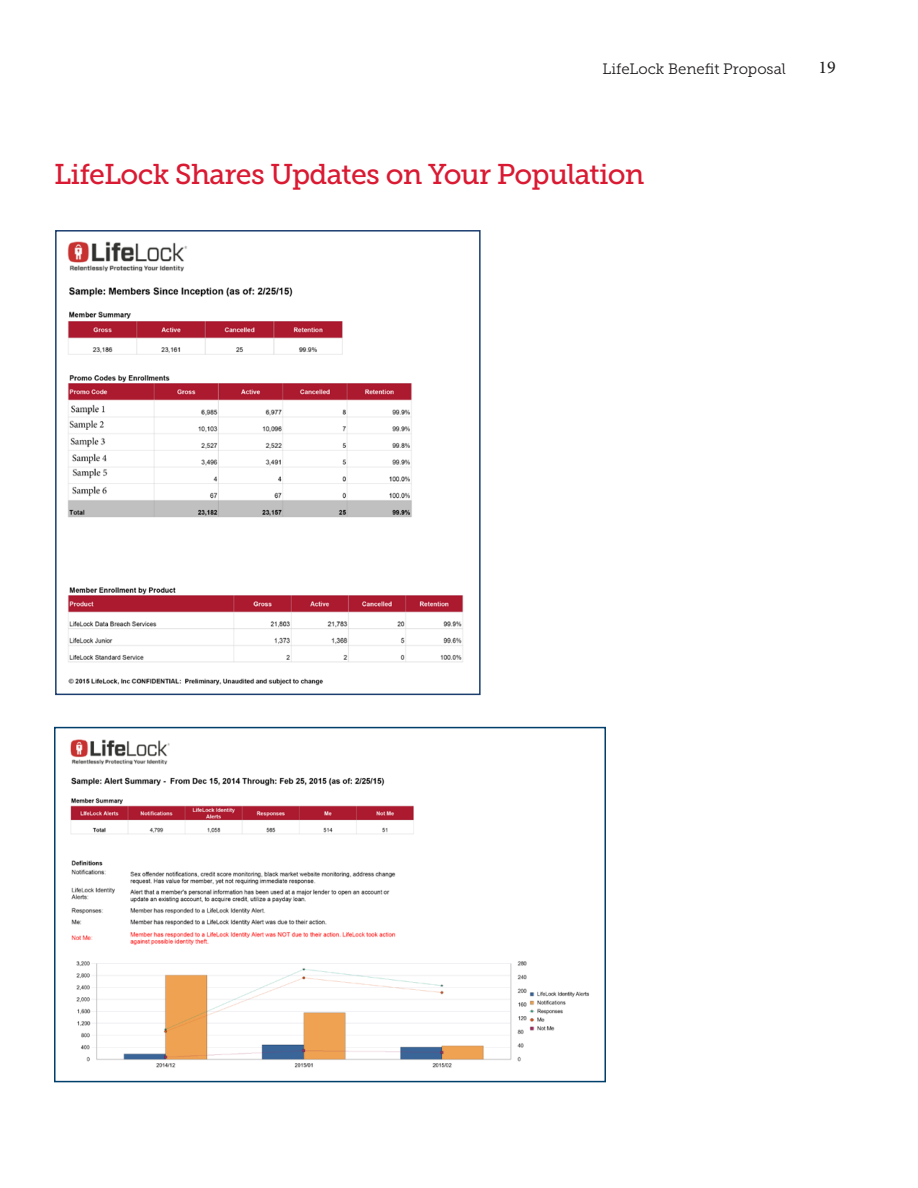
<style>
.page{position:relative;width:918px;height:1188px;background:#fff}
.page>*{position:absolute;margin:0;border:0;box-sizing:border-box;transform-origin:0 0}
.Subhead{font:28.5px "Museo Slab 500";letter-spacing:-.025em;color:#da1a32}
.t1{font:18px "Minion Pro";color:#1e1b1d}
.t2{font:15px "Museo Slab 300";color:#1e1b1d}
</style>
<div class="page">
<img style="left:67px;top:242px;width:397px;height:444px">
<div style="left:55px;top:230px;width:426px;height:465px;border:2px solid #1b3e6f"></div>
<img style="left:70px;top:740px;width:519px;height:328px">
<div style="left:54px;top:727px;width:552px;height:355px;border:2px solid #003e6b"></div>
<p class="t2" style="left:603px;top:60px;width:185px">LifeLock Benefit Proposal</p>
<p class="t1" style="left:819px;top:55px;width:19px">19</p>
<p class="Subhead" style="left:54px;top:159px;width:592px">LifeLock Shares Updates on Your Population</p>
</div>
